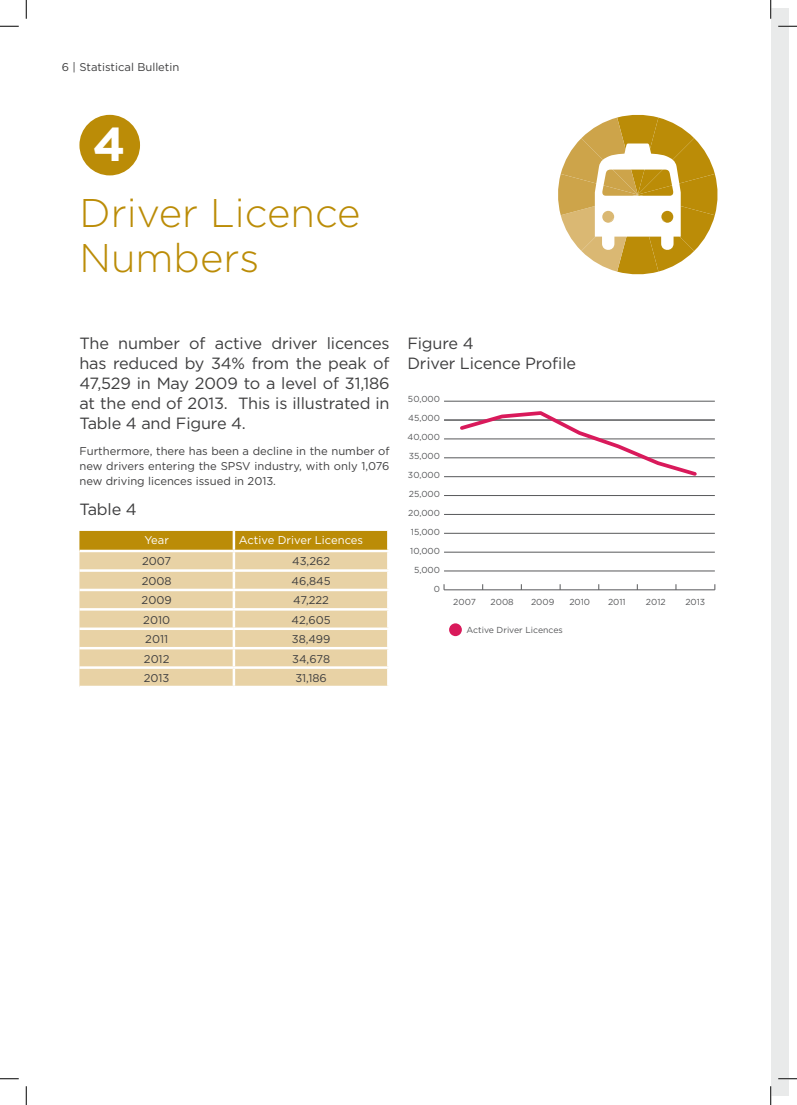
<style>
.page{position:relative;width:797px;height:1105px;background:#fff}
.page>*{position:absolute;margin:0;border:0;box-sizing:border-box;transform-origin:0 0}
.t1{font:700 47.5px "Gotham";color:#fff}
.t2{font:300 40px/45px "Gotham";color:#bb8c07}
.t3{font:16.25px/20px "Gotham";letter-spacing:-.01em;color:#3e3e3f}
.t4{font:11.25px/15px "Gotham";color:#3e3e3f;text-align:justify}
.t5{font:11.25px "Gotham";color:#fff}
.t6{font:8.75px/18.9px "Gotham";color:#57585a;text-align:right}
</style>
<div class="page">
<div style="left:771px;top:9px;width:17px;height:1087px;background:#e9eaea"></div>
<hr style="left:444px;top:552px;width:271px;height:1px;background:#57585a">
<hr style="left:444px;top:533px;width:271px;height:1px;background:#57585a">
<hr style="left:444px;top:514px;width:271px;height:1px;background:#57585a">
<hr style="left:444px;top:495px;width:271px;height:1px;background:#57585a">
<hr style="left:444px;top:476px;width:271px;height:1px;background:#57585a">
<hr style="left:444px;top:457px;width:271px;height:1px;background:#57585a">
<hr style="left:444px;top:439px;width:271px;height:1px;background:#57585a">
<hr style="left:444px;top:420px;width:271px;height:1px;background:#57585a">
<hr style="left:444px;top:401px;width:271px;height:1px;background:#57585a">
<hr style="left:444px;top:589px;width:271px;height:1px;background:#57585a">
<hr style="left:444px;top:571px;width:271px;height:1px;background:#57585a">
<div style="left:449px;top:623px;width:13px;height:13px;background:#d91a5b;border-radius:50%"></div>
<svg style="left:457px;top:411px;width:242px;height:67px"></svg>
<svg style="left:79px;top:531px;width:310px;height:155px;background:#e5cf9d"></svg>
<div style="left:79px;top:115px;width:61px;height:60px;background:#bb8c07;border-radius:50%"></div>
<svg style="left:558px;top:114px;width:160px;height:161px"></svg>
<svg style="left:0;top:25px;width:19px;height:2px"></svg>
<svg style="left:778px;top:25px;width:19px;height:2px"></svg>
<svg style="left:0;top:1078px;width:19px;height:1px"></svg>
<svg style="left:778px;top:1078px;width:19px;height:1px"></svg>
<svg style="left:25px;top:0;width:2px;height:19px"></svg>
<svg style="left:25px;top:1086px;width:2px;height:19px"></svg>
<svg style="left:770px;top:0;width:1px;height:19px"></svg>
<svg style="left:770px;top:1086px;width:1px;height:19px"></svg>
<p class="t4" style="left:62px;top:59px;width:119px">6 | Statistical Bulletin</p>
<h1 class="t1" style="left:93px;top:117px;width:34px">4</h1>
<h2 class="t2" style="left:79px;top:190px;width:283px">Driver Licence<br>Numbers</h2>
<h3 class="t3" style="left:79px;top:333px;width:312px;text-align:justify">The number of active driver licences has reduced by 34% from the peak of 47,529 in May 2009 to a level of 31,186 at the end of 2013. This is illustrated in Table 4 and Figure 4.</h3>
<p class="t4" style="left:79px;top:443px;width:312px">Furthermore, there has been a decline in the number of new drivers entering the SPSV industry, with only 1,076 new driving licences issued in 2013.</p>
<h3 class="t3" style="left:79px;top:499px;width:59px">Table 4</h3>
<p class="t5" style="left:144px;top:534px;width:26px">Year</p>
<p class="t5" style="left:239px;top:534px;width:126px">Active Driver Licences</p>
<p class="t4" style="left:142px;top:554px;width:31px">2007</p>
<p class="t4" style="left:292px;top:554px;width:39px">43,262</p>
<p class="t4" style="left:142px;top:573px;width:31px">2008</p>
<p class="t4" style="left:291px;top:573px;width:41px">46,845</p>
<p class="t4" style="left:142px;top:593px;width:32px">2009</p>
<p class="t4" style="left:293px;top:593px;width:37px">47,222</p>
<p class="t4" style="left:143px;top:612px;width:28px">2010</p>
<p class="t4" style="left:291px;top:612px;width:41px">42,605</p>
<p class="t4" style="left:145px;top:631px;width:24px">2011</p>
<p class="t4" style="left:292px;top:631px;width:40px">38,499</p>
<p class="t4" style="left:144px;top:651px;width:27px">2012</p>
<p class="t4" style="left:292px;top:651px;width:39px">34,678</p>
<p class="t4" style="left:144px;top:670px;width:27px">2013</p>
<p class="t4" style="left:295px;top:670px;width:33px">31,186</p>
<h3 class="t3" style="left:407px;top:333px;width:170px">Figure 4<br>Driver Licence Profile</h3>
<p class="t6" style="left:407px;top:390px;width:34px">50,000<br>45,000<br>40,000<br>35,000<br>30,000<br>25,000<br>20,000<br>15,000<br>10,000<br>5,000<br>0</p>
<p class="t6" style="left:466px;top:620px;width:98px">Active Driver Licences</p>
<p class="t6" style="left:453px;top:592px;width:24px">2007</p>
<p class="t6" style="left:490px;top:592px;width:25px">2008</p>
<p class="t6" style="left:531px;top:592px;width:25px">2009</p>
<p class="t6" style="left:569px;top:592px;width:22px">2010</p>
<p class="t6" style="left:608px;top:592px;width:19px">2011</p>
<p class="t6" style="left:646px;top:592px;width:21px">2012</p>
<p class="t6" style="left:685px;top:592px;width:21px">2013</p>
</div>
